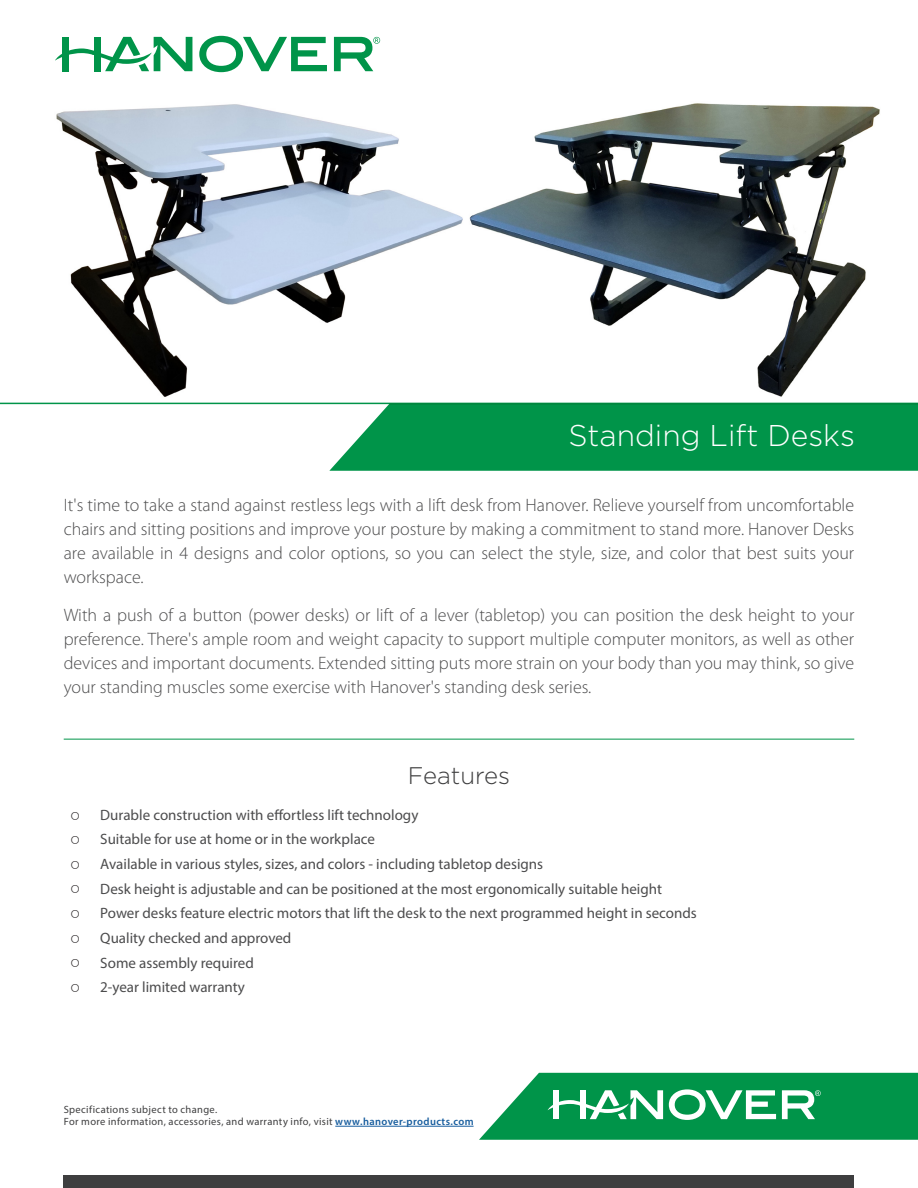
<style>
.page{position:relative;width:918px;height:1188px;background:#fff}
.page>*{position:absolute;margin:0;border:0;box-sizing:border-box;transform-origin:0 0}
.t1{font:300 30px "Gotham";color:#fff}
.t2{font:300 24px "Gotham";color:#3e3e3f}
.t3{font:300 18px/24px "Myriad Pro";color:#4c4c4d;text-align:justify}
.t4{font:18px "Andale Mono";color:#231f20}
.t5{font:15px "Myriad Pro";color:#4c4c4d}
.t6{font:10.5px/12.6px "Myriad Pro";letter-spacing:.03em;color:#3e3e3f}
.s1{font-weight:600;color:#175d9e}
</style>
<div class="page">
<svg style="left:199px;top:36px;width:128px;height:36px"></svg>
<svg style="left:55px;top:37px;width:137px;height:34px"></svg>
<svg style="left:334px;top:37px;width:46px;height:34px"></svg>
<div style="left:64px;top:1176px;width:790px;height:12px;background:#3e3e3f"></div>
<svg style="left:479px;top:1073px;width:439px;height:67px"></svg>
<hr style="left:335px;top:1126px;width:139px;height:1px;background:#175d9e">
<hr style="left:0;top:403px;width:918px;height:1px;background:#009449">
<hr style="left:64px;top:739px;width:790px;height:1px;background:#009449">
<img style="left:469px;top:103px;width:411px;height:294px">
<svg style="left:329px;top:404px;width:589px;height:67px;background:#0d9952"></svg>
<img style="left:56px;top:104px;width:407px;height:293px">
<p class="t1" style="left:568px;top:417px;width:288px">Standing Lift Desks</p>
<p class="t3" style="left:64px;top:493px;width:792px">It's time to take a stand against restless legs with a lift desk from Hanover. Relieve yourself from uncomfortable chairs and sitting positions and improve your posture by making a commitment to stand more. Hanover Desks are available in 4 designs and color options, so you can select the style, size, and color that best suits your workspace.</p>
<p class="t3" style="left:64px;top:603px;width:792px">With a push of a button (power desks) or lift of a lever (tabletop) you can position the desk height to your preference. There's ample room and weight capacity to support multiple computer monitors, as well as other devices and important documents. Extended sitting puts more strain on your body than you may think, so give your standing muscles some exercise with Hanover's standing desk series.</p>
<p class="t2" style="left:408px;top:760px;width:104px">Features</p>
<p class="t4" style="left:70px;top:803px;width:12px">○</p>
<p class="t5" style="left:100px;top:806px;width:320px">Durable construction with effortless lift technology</p>
<p class="t4" style="left:70px;top:827px;width:12px">○</p>
<p class="t5" style="left:100px;top:830px;width:276px">Suitable for use at home or in the workplace</p>
<p class="t4" style="left:70px;top:852px;width:12px">○</p>
<p class="t5" style="left:100px;top:855px;width:444px">Available in various styles, sizes, and colors - including tabletop designs</p>
<p class="t4" style="left:70px;top:876px;width:12px">○</p>
<p class="t5" style="left:100px;top:879px;width:563px">Desk height is adjustable and can be positioned at the most ergonomically suitable height</p>
<p class="t4" style="left:70px;top:901px;width:12px">○</p>
<p class="t5" style="left:100px;top:904px;width:598px">Power desks feature electric motors that lift the desk to the next programmed height in seconds</p>
<p class="t4" style="left:70px;top:926px;width:12px">○</p>
<p class="t5" style="left:100px;top:929px;width:193px">Quality checked and approved</p>
<p class="t4" style="left:70px;top:950px;width:12px">○</p>
<p class="t5" style="left:100px;top:953px;width:155px">Some assembly required</p>
<p class="t4" style="left:70px;top:975px;width:12px">○</p>
<p class="t5" style="left:100px;top:978px;width:146px">2-year limited warranty</p>
<p class="t6" style="left:64px;top:1103px;width:411px">Specifications subject to change.<br>For more information, accessories, and warranty info, visit <span class="s1">www.hanover-products.com</span></p>
</div>
